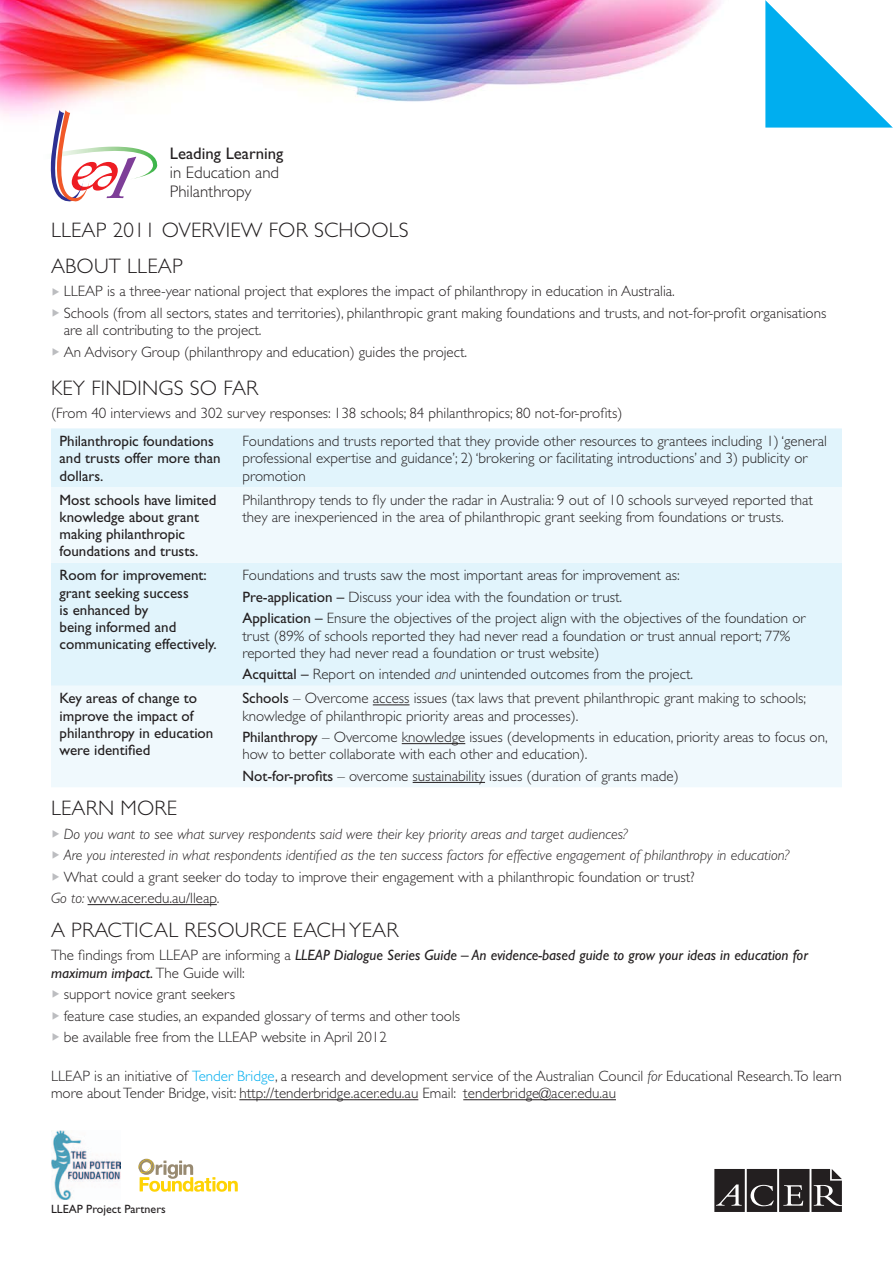
<style>
.page{position:relative;width:893px;height:1263px;background:#fff}
.page>*{position:absolute;margin:0;border:0;box-sizing:border-box;transform-origin:0 0}
.t1{font:300 21px/35.8px "Gill Sans";letter-spacing:.01em;color:#231f20}
.t2{font:300 16.8px/19.4px "Gill Sans";color:#231f20}
.t3{font:16.8px "Gill Sans";color:#231f20}
.t4{font:300 15px/17.2px "Gill Sans";color:#231f20}
.t5{font:italic 300 15px/21.5px "Gill Sans";color:#231f20}
.t6{font:15px/17.2px "Gill Sans";color:#231f20}
.t7{font:italic 15px/17.2px "Gill Sans";color:#231f20}
.t8{font:12px "Gill Sans";color:#231f20}
.s1{color:#bcbdc0}
.s2{font-weight:400}
.s3{font-style:italic}
.s4{font-style:normal}
.s5{font-weight:300;font-style:normal}
.s6{color:#00aeef}
</style>
<div class="page">
<hr style="left:88px;top:904px;width:129px;height:1px;background:#231f20">
<hr style="left:239px;top:1099px;width:179px;height:1px;background:#231f20">
<hr style="left:463px;top:1099px;width:153px;height:1px;background:#231f20">
<div style="left:51px;top:428px;width:791px;height:59px;background:#e1f4fc"></div>
<svg style="left:51px;top:487px;width:791px;height:300px;fill:#f0f9fd"></svg>
<hr style="left:373px;top:704px;width:36px;height:1px;background:#231f20">
<hr style="left:402px;top:743px;width:63px;height:1px;background:#231f20">
<hr style="left:413px;top:782px;width:72px;height:1px;background:#231f20">
<img style="left:0;top:0;width:721px;height:117px">
<svg style="left:714px;top:1169px;width:128px;height:43px;background:#464344"></svg>
<img style="left:51px;top:1130px;width:69px;height:70px">
<svg style="left:138px;top:1159px;width:100px;height:33px"></svg>
<svg style="left:765px;top:0;width:128px;height:128px"></svg>
<svg style="left:40px;top:110px;width:121px;height:92px"></svg>
<p class="t3" style="left:170px;top:143px;width:115px">Leading Learning</p>
<p class="t2" style="left:170px;top:163px;width:111px">in Education and<br>Philanthropy</p>
<h1 class="t1" style="left:51px;top:212px;width:359px">LLEAP 2011 OVERVIEW FOR SCHOOLS<br>ABOUT LLEAP</h1>
<p class="t4" style="left:51px;top:281px;width:777px;line-height:21.5px"><span class="s1">▶</span> LLEAP is a three-year national project that explores the impact of philanthropy in education in Australia.<br><span class="s1">▶</span> Schools (from all sectors, states and territories), philanthropic grant making foundations and trusts, and not-for-profit organisations</p>
<p class="t4" style="left:51px;top:319px;width:418px;line-height:21.5px;text-indent:13px">are all contributing to the project.<br><span class="s1">▶</span> An Advisory Group (philanthropy and education) guides the project.</p>
<h1 class="t1" style="left:51px;top:370px;width:209px">KEY FINDINGS SO FAR</h1>
<p class="t4" style="left:51px;top:405px;width:573px">(From 40 interviews and 302 survey responses: 138 schools; 84 philanthropics; 80 not-for-profits)</p>
<p class="t6" style="left:60px;top:432px;width:163px">Philanthropic foundations and trusts offer more than dollars.</p>
<p class="t4" style="left:242px;top:433px;width:586px">Foundations and trusts reported that they provide other resources to grantees including 1) ‘general professional expertise and guidance’; 2) ‘brokering or facilitating introductions’ and 3) publicity or promotion</p>
<p class="t6" style="left:60px;top:491px;width:158px">Most schools have limited knowledge about grant making philanthropic foundations and trusts.</p>
<p class="t4" style="left:242px;top:491px;width:572px">Philanthropy tends to fly under the radar in Australia: 9 out of 10 schools surveyed reported that they are inexperienced in the area of philanthropic grant seeking from foundations or trusts.</p>
<p class="t6" style="left:60px;top:567px;width:159px">Room for improvement: grant seeking success<br>is enhanced by<br>being informed and communicating effectively.</p>
<p class="t4" style="left:242px;top:565px;width:565px;line-height:21.5px">Foundations and trusts saw the most important areas for improvement as:<br><span class="s2">Pre-application –</span> Discuss your idea with the foundation or trust.<br><span class="s2">Application –</span> Ensure the objectives of the project align with the objectives of the foundation or</p>
<p class="t4" style="left:242px;top:627px;width:549px">trust (89% of schools reported they had never read a foundation or trust annual report; 77% reported they had never read a foundation or trust website)</p>
<p class="t4" style="left:242px;top:666px;width:452px"><span class="s2">Acquittal –</span> Report on intended <span class="s3">and</span> unintended outcomes from the project.</p>
<p class="t6" style="left:60px;top:690px;width:155px">Key areas of change to improve the impact of philanthropy in education were identified</p>
<p class="t4" style="left:242px;top:690px;width:565px"><span class="s2">Schools</span> – Overcome access issues (tax laws that prevent philanthropic grant making to schools; knowledge of philanthropic priority areas and processes).</p>
<p class="t4" style="left:242px;top:729px;width:587px"><span class="s2">Philanthropy</span> – Overcome knowledge issues (developments in education, priority areas to focus on, how to better collaborate with each other and education).</p>
<p class="t4" style="left:242px;top:767px;width:438px"><span class="s2">Not-for-profits</span> – overcome sustainability issues (duration of grants made)</p>
<h1 class="t1" style="left:51px;top:790px;width:128px">LEARN MORE</h1>
<p class="t5" style="left:51px;top:823px;width:740px"><span class="s1">▶</span> Do you want to see what survey respondents said were their key priority areas and target audiences?<br><span class="s1">▶</span> Are you interested in what respondents identified as the ten success factors for effective engagement of philanthropy in education? <span class="s1">▶</span> <span class="s4">What could a grant seeker do today to improve their engagement with a philanthropic foundation or trust?<br></span>Go to: <span class="s4">www.acer.edu.au/lleap.</span></p>
<h1 class="t1" style="left:51px;top:912px;width:349px">A PRACTICAL RESOURCE EACH YEAR</h1>
<p class="t7" style="left:51px;top:947px;width:758px"><span class="s5">The findings from LLEAP are informing a</span> LLEAP Dialogue Series Guide – An evidence-based guide to grow your ideas in education for maximum impact<span class="s4">.</span> <span class="s5">The Guide will:</span></p>
<p class="t4" style="left:51px;top:984px;width:411px;line-height:21.5px"><span class="s1">▶</span> support novice grant seekers<br><span class="s1">▶</span> feature case studies, an expanded glossary of terms and other tools <span class="s1">▶</span> be available free from the LLEAP website in April 2012</p>
<p class="t4" style="left:51px;top:1067px;width:792px">LLEAP is an initiative of <span class="s6">Tender Bridge</span>, a research and development service of the Australian Council <span class="s3">for</span> Educational Research.To learn more about Tender Bridge, visit: http://tenderbridge.acer.edu.au Email: tenderbridge@acer.edu.au</p>
<p class="t8" style="left:51px;top:1202px;width:116px">LLEAP Project Partners</p>
</div>
